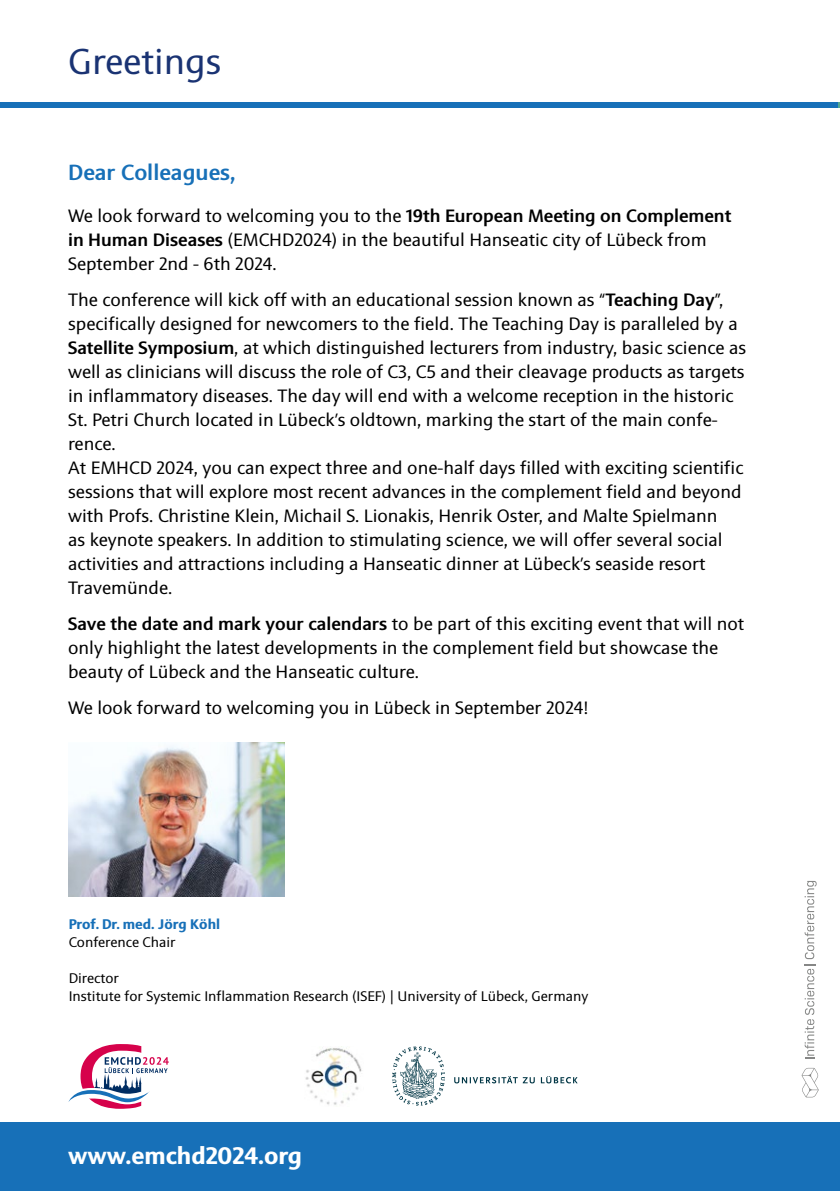
<style>
.page{position:relative;width:840px;height:1191px;background:#fff}
.page>*{position:absolute;margin:0;border:0;box-sizing:border-box;transform-origin:0 0}
.Überschrift_Kopfzeile{font:36px "Sinova Std";color:#1a3373}
.t1{font:700 24px "Sinova Std";color:#fff}
.t2{font:500 22px "Sinova Std";color:#1770b8}
.t3{font:18px/24px "Sinova Std";color:#000}
.t4{font:14px "Sinova Std";color:#000}
.t5{font:700 14px/18px "Sinova Std";color:#1770b8}
.s1{font-weight:500}
.s2{font-weight:400;color:#000}
</style>
<div class="page">
<div style="left:0;top:1123px;width:839px;height:68px;background:#1770b8"></div>
<div style="left:0;top:102px;width:836px;height:6px;background:#1770b8"></div>
<svg style="left:801px;top:1067px;width:17px;height:30px"></svg>
<svg style="left:804px;top:881px;width:12px;height:178px"></svg>
<img style="left:106px;top:743px;width:178px;height:153px">
<img style="left:68px;top:793px;width:38px;height:103px">
<svg style="left:392px;top:1046px;width:52px;height:59px"></svg>
<svg style="left:454px;top:1076px;width:123px;height:7px"></svg>
<img style="left:305px;top:1046px;width:57px;height:59px">
<svg style="left:68px;top:1044px;width:101px;height:64px"></svg>
<p class="Überschrift_Kopfzeile" style="left:68px;top:40px;width:155px">Greetings</p>
<p class="t2" style="left:68px;top:159px;width:169px">Dear Colleagues,</p>
<p class="t3" style="left:68px;top:204px;width:664px">We look forward to welcoming you to the <span class="s1">19th European Meeting on Complement in Human Diseases</span> (EMCHD2024) in the beautiful Hanseatic city of Lübeck from<br>September 2nd - 6th 2024.</p>
<p class="t3" style="left:68px;top:288px;width:679px">The conference will kick off with an educational session known as “<span class="s1">Teaching Day</span>”, specifically designed for newcomers to the field. The Teaching Day is paralleled by a <span class="s1">Satellite Symposium</span>, at which distinguished lecturers from industry, basic science as well as clinicians will discuss the role of C3, C5 and their cleavage products as targets in inflammatory diseases. The day will end with a welcome reception in the historic St. Petri Church located in Lübeck’s oldtown, marking the start of the main confe&shy;rence.</p>
<p class="t3" style="left:68px;top:456px;width:676px">At EMHCD 2024, you can expect three and one-half days filled with exciting scientific sessions that will explore most recent advances in the complement field and beyond with Profs. Christine Klein, Michail S. Lionakis, Henrik Oster, and Malte Spielmann<br>as keynote speakers. In addition to stimulating science, we will offer several social activities and attractions including a Hanseatic dinner at Lübeck’s seaside resort Travemünde.</p>
<p class="t3" style="left:68px;top:612px;width:677px"><span class="s1">Save the date and mark your calendars</span> to be part of this exciting event that will not only highlight the latest developments in the complement field but showcase the beauty of Lübeck and the Hanseatic culture.</p>
<p class="t3" style="left:68px;top:696px;width:521px">We look forward to welcoming you in Lübeck in September 2024!</p>
<p class="t5" style="left:69px;top:915px;width:153px">Prof. Dr. med. Jörg Köhl<br><span class="s2">Conference Chair</span></p>
<p class="t4" style="left:69px;top:970px;width:52px">Director</p>
<p class="t4" style="left:69px;top:988px;width:521px">Institute for Systemic Inflammation Research (ISEF) | University of Lübeck, Germany</p>
<p class="t1" style="left:68px;top:1141px;width:235px">www.emchd2024.org</p>
</div>
